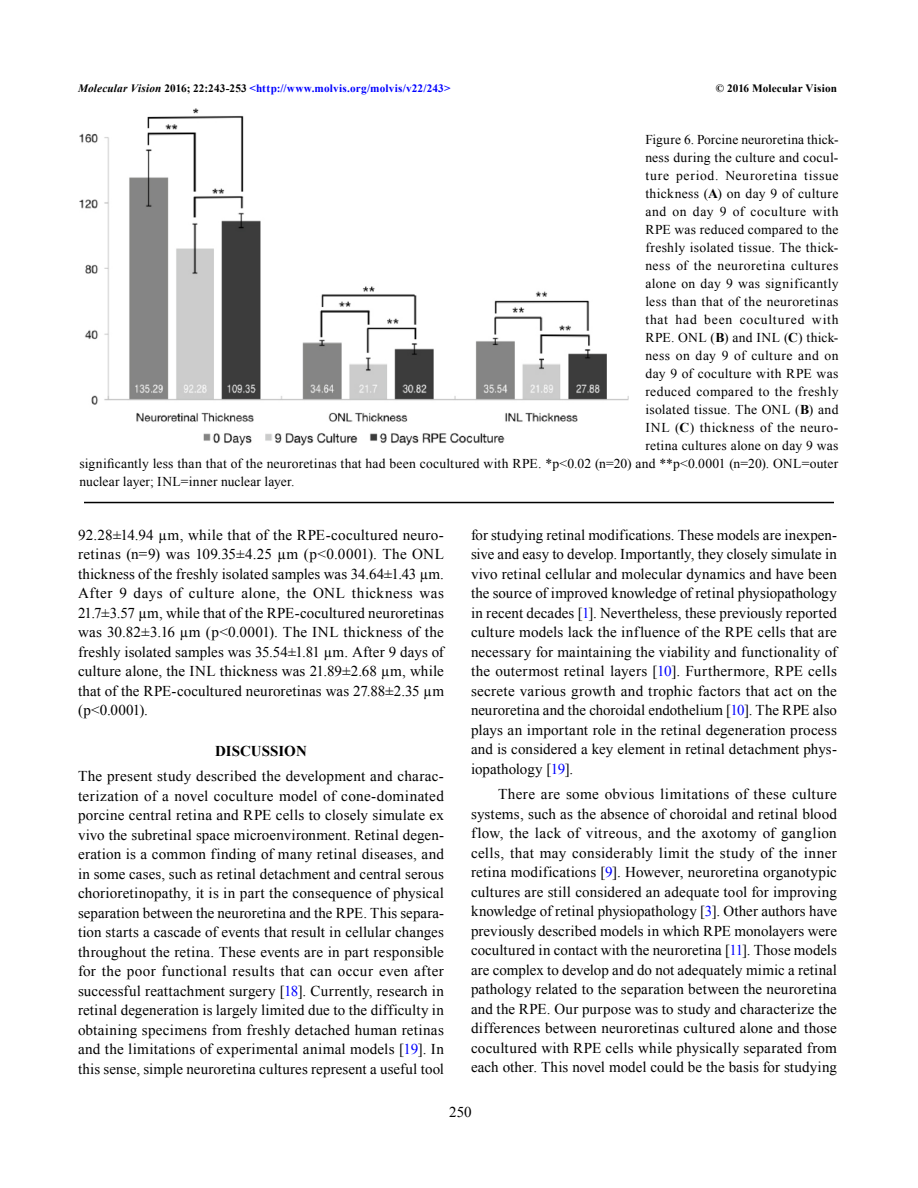
<style>
.page{position:relative;width:918px;height:1188px;background:#fff}
.page>*{position:absolute;margin:0;border:0;box-sizing:border-box;transform-origin:0 0}
.Para_No_Ind{font:15px/19.5px "Times New Roman";letter-spacing:.005em;color:#000;text-align:justify}
.Para_Ind{font:15px/19.5px "Times New Roman";letter-spacing:.005em;color:#000;text-align:justify}
.t1{font:700 15px "Times New Roman";color:#000}
.Folio{font:15px "Times New Roman";color:#000}
.Fig_Caption{font:13.5px "Times New Roman";letter-spacing:.025em;color:#000}
.Fig_Caption-2{font:13.5px "Times New Roman";letter-spacing:.005em;color:#000}
.Fig_Caption-3{font:13.5px "Times New Roman";letter-spacing:.05em;color:#000}
.Fig_Caption-4{font:13.5px "Times New Roman";letter-spacing:.055em;color:#000}
.Header_Align_Left{font:700 11.25px "Times New Roman";letter-spacing:.015em;color:#00f}
.Header_Align_Right{font:700 11.25px "Times New Roman";letter-spacing:.015em;color:#000}
.s1{font-style:italic;color:#000}
.s2{color:#000}
.s3{font-weight:700}
.s4{color:#00f}
</style>
<div class="page">
<img style="left:80px;top:108px;width:548px;height:338px">
<hr style="left:84px;top:502px;width:750px;height:1px;background:#000">
<p class="Header_Align_Left" style="left:78px;top:80px;width:374px"><span class="s1">Molecular Vision</span> <span class="s2">2016; 22:243-253</span> &lt;http://www.molvis.org/molvis/v22/243&gt;</p>
<p class="Header_Align_Right" style="left:716px;top:80px;width:123px">© 2016 Molecular Vision</p>
<p class="Fig_Caption-2" style="left:645px;top:130px;width:195px">Figure 6. Porcine neuroretina thick-</p>
<p class="Fig_Caption" style="left:645px;top:148px;width:195px">ness during the culture and cocul-</p>
<p class="Fig_Caption-3" style="left:645px;top:166px;width:195px">ture period. Neuroretina tissue</p>
<p class="Fig_Caption" style="left:645px;top:184px;width:195px">thickness (<span class="s3">A</span>) on day 9 of culture</p>
<p class="Fig_Caption" style="left:645px;top:202px;width:195px">and on day 9 of coculture with</p>
<p class="Fig_Caption" style="left:645px;top:220px;width:195px">RPE was reduced compared to the</p>
<p class="Fig_Caption" style="left:645px;top:238px;width:195px">freshly isolated tissue. The thick-</p>
<p class="Fig_Caption" style="left:645px;top:256px;width:195px">ness of the neuroretina cultures</p>
<p class="Fig_Caption" style="left:645px;top:274px;width:195px">alone on day 9 was significantly</p>
<p class="Fig_Caption" style="left:645px;top:292px;width:195px">less than that of the neuroretinas</p>
<p class="Fig_Caption-4" style="left:645px;top:310px;width:195px">that had been cocultured with</p>
<p class="Fig_Caption" style="left:645px;top:328px;width:195px">RPE. ONL (<span class="s3">B</span>) and INL (<span class="s3">C</span>) thick-</p>
<p class="Fig_Caption" style="left:645px;top:346px;width:195px">ness on day 9 of culture and on</p>
<p class="Fig_Caption" style="left:645px;top:364px;width:195px">day 9 of coculture with RPE was</p>
<p class="Fig_Caption" style="left:645px;top:382px;width:195px">reduced compared to the freshly</p>
<p class="Fig_Caption" style="left:645px;top:400px;width:195px">isolated tissue. The ONL (<span class="s3">B</span>) and</p>
<p class="Fig_Caption" style="left:645px;top:418px;width:195px">INL (<span class="s3">C</span>) thickness of the neuro-</p>
<p class="Fig_Caption" style="left:645px;top:436px;width:195px">retina cultures alone on day 9 was</p>
<p class="Fig_Caption" style="left:79px;top:454px;width:760px">significantly less than that of the neuroretinas that had been cocultured with RPE. *p&lt;0.02 (n=20) and **p&lt;0.0001 (n=20). ONL=outer</p>
<p class="Fig_Caption-2" style="left:79px;top:472px;width:217px">nuclear layer; INL=inner nuclear layer.</p>
<p class="Para_No_Ind" style="left:78px;top:525px;width:368px">92.28±14.94 µm, while that of the RPE-cocultured neuro&shy;retinas (n=9) was 109.35±4.25 µm (p&lt;0.0001). The ONL thickness of the freshly isolated samples was 34.64±1.43 µm.<br>After 9 days of culture alone, the ONL thickness was 21.7±3.57 µm, while that of the RPE-cocultured neuroretinas was 30.82±3.16 µm (p&lt;0.0001). The INL thickness of the freshly isolated samples was 35.54±1.81 µm. After 9 days of culture alone, the INL thickness was 21.89±2.68 µm, while that of the RPE-cocultured neuroretinas was 27.88±2.35 µm (p&lt;0.0001).</p>
<h1 class="t1" style="left:215px;top:741px;width:93px">DISCUSSION</h1>
<p class="Para_No_Ind" style="left:78px;top:766px;width:368px">The present study described the development and charac&shy;terization of a novel coculture model of cone-dominated porcine central retina and RPE cells to closely simulate ex vivo the subretinal space microenvironment. Retinal degen&shy;eration is a common finding of many retinal diseases, and in some cases, such as retinal detachment and central serous chorioretinopathy, it is in part the consequence of physical separation between the neuroretina and the RPE. This separa&shy;tion starts a cascade of events that result in cellular changes throughout the retina. These events are in part responsible for the poor functional results that can occur even after successful reattachment surgery [<span class="s4">18</span>]. Currently, research in retinal degeneration is largely limited due to the difficulty in obtaining specimens from freshly detached human retinas and the limitations of experimental animal models [<span class="s4">19</span>]. In this sense, simple neuroretina cultures represent a useful tool</p>
<p class="Para_No_Ind" style="left:471px;top:525px;width:368px">for studying retinal modifications. These models are inexpen&shy;sive and easy to develop. Importantly, they closely simulate in vivo retinal cellular and molecular dynamics and have been the source of improved knowledge of retinal physiopathology in recent decades [<span class="s4">1</span>]. Nevertheless, these previously reported culture models lack the influence of the RPE cells that are necessary for maintaining the viability and functionality of the outermost retinal layers [<span class="s4">10</span>]. Furthermore, RPE cells secrete various growth and trophic factors that act on the neuroretina and the choroidal endothelium [<span class="s4">10</span>]. The RPE also plays an important role in the retinal degeneration process and is considered a key element in retinal detachment phys&shy;iopathology [<span class="s4">19</span>].</p>
<p class="Para_Ind" style="left:471px;top:784px;width:368px;text-indent:27px">There are some obvious limitations of these culture systems, such as the absence of choroidal and retinal blood flow, the lack of vitreous, and the axotomy of ganglion cells, that may considerably limit the study of the inner retina modifications [<span class="s4">9</span>]. However, neuroretina organotypic cultures are still considered an adequate tool for improving knowledge of retinal physiopathology [<span class="s4">3</span>]. Other authors have previously described models in which RPE monolayers were cocultured in contact with the neuroretina [<span class="s4">11</span>]. Those models are complex to develop and do not adequately mimic a retinal pathology related to the separation between the neuroretina and the RPE. Our purpose was to study and characterize the differences between neuroretinas cultured alone and those cocultured with RPE cells while physically separated from each other. This novel model could be the basis for studying</p>
<p class="Folio" style="left:449px;top:1102px;width:24px">250</p>
</div>
